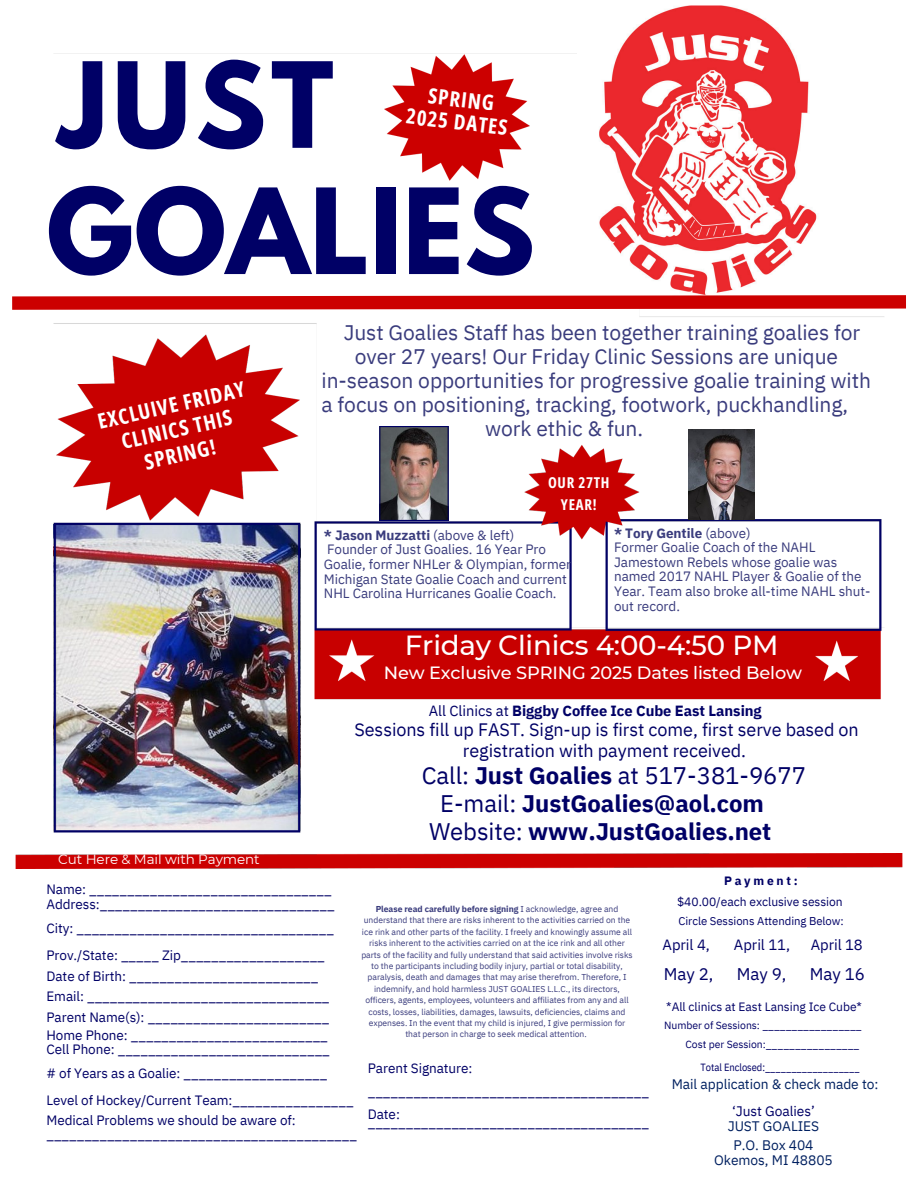
<style>
.page{position:relative;width:918px;height:1188px;background:#fff}
.page>*{position:absolute;margin:0;border:0;box-sizing:border-box;transform-origin:0 0}
.t1{font:700 105px "League Spartan";letter-spacing:.005em;color:#006}
.t2{font:500 27.6px "Montserrat";letter-spacing:-.005em;color:#fff}
.t3{font:700 24px "IBM Plex Sans";letter-spacing:-.005em;color:#006}
.t4{font:24px "IBM Plex Sans";letter-spacing:-.005em;color:#006}
.t5{font:21px/23.7px "IBM Plex Sans";letter-spacing:-.005em;color:#3a3c7d}
.t6{font:700 21px/24.8px "Open Sans Condensed";color:#fff;text-align:center}
.t7{font:18px/20.2px "IBM Plex Sans";letter-spacing:-.005em;color:#006;text-align:center}
.t8{font:500 17.7px "Montserrat";letter-spacing:-.005em;color:#fff}
.t9{font:16.95px "IBM Plex Sans";letter-spacing:-.005em;color:#006}
.t10{font:700 15px "Open Sans Condensed";letter-spacing:.045em;color:#fff}
.t11{font:14.85px "IBM Plex Sans";letter-spacing:-.005em;color:#006}
.t12{font:700 14.7px "IBM Plex Sans";letter-spacing:-.005em;color:#006}
.t13{font:13.8px "IBM Plex Sans";letter-spacing:-.005em;color:#002060}
.t14{font:13.8px "IBM Plex Sans";letter-spacing:-.005em;color:#006}
.t15{font:13.5px "IBM Plex Sans";letter-spacing:-.005em;color:#006}
.t16{font:13.5px/14.7px "IBM Plex Sans";letter-spacing:-.005em;color:#3a3c7d}
.t17{font:700 13.5px "IBM Plex Sans";letter-spacing:-.005em;color:#3a3c7d}
.t18{font:13.5px "Montserrat";letter-spacing:-.005em;color:#fff}
.t19{font:12px "IBM Plex Sans";letter-spacing:-.005em;color:#006}
.t20{font:700 12px "IBM Plex Sans";letter-spacing:.23em;color:#006}
.t21{font:11.4px "IBM Plex Sans";letter-spacing:-.005em;color:#006}
.t22{font:10.5px "IBM Plex Sans";letter-spacing:-.005em;color:#006}
.t23{font:10.5px "IBM Plex Sans Cond";letter-spacing:-.005em;color:#006}
.t24{font:8.55px/11.4px "IBM Plex Sans";letter-spacing:-.005em;color:#3a3c7d;text-align:center}
.s1{font-weight:400}
.s2{font-weight:700}
</style>
<div class="page">
<img style="left:15px;top:854px;width:888px;height:14px">
<img style="left:599px;top:5px;width:218px;height:290px">
<svg style="left:12px;top:295px;width:894px;height:15px;background:#d11b1b"></svg>
<img style="left:53px;top:334px;width:248px;height:499px">
<img style="left:385px;top:55px;width:145px;height:126px">
<img style="left:314px;top:437px;width:570px;height:263px">
<img style="left:688px;top:429px;width:67px;height:90px">
<img style="left:380px;top:426px;width:68px;height:95px">
<p class="t1" style="left:58px;top:53px;width:277px">JUST</p>
<h3 class="t1" style="left:46px;top:180px;width:490px">GOALIES</h3>
<p class="t6" style="left:430px;top:83px;width:68px;rotate:7deg">SPRING</p>
<p class="t6" style="left:408px;top:103px;width:103px;rotate:7deg">2025 DATES</p>
<h4 class="t6" style="left:95px;top:410px;width:152px;rotate:-13deg">EXCLUIVE FRIDAY<br>CLINICS THIS<br>SPRING!</h4>
<p class="t18" style="left:58px;top:851px;width:203px">Cut Here &amp; Mail with Payment</p>
<h3 class="t5" style="left:344px;top:320px;width:518px">Just Goalies Staff has been together training goalies for</h3>
<h1 class="t5" style="left:355px;top:344px;width:485px">over 27 years! Our Friday Clinic Sessions are unique</h1>
<h1 class="t5" style="left:322px;top:368px;width:551px">in-season opportunities for progressive goalie training with a focus on positioning, tracking, footwork, puckhandling,</h1>
<h4 class="t5" style="left:485px;top:417px;width:160px">work ethic &amp; fun.</h4>
<h4 class="t10" style="left:548px;top:472px;width:63px">OUR 27TH</h4>
<h4 class="t10" style="left:561px;top:494px;width:37px">YEAR!</h4>
<h3 class="t17" style="left:324px;top:526px;width:192px">* Jason Muzzatti <span class="s1">(above &amp; left)</span></h3>
<p class="t16" style="left:324px;top:542px;width:249px">Founder of Just Goalies. 16 Year Pro Goalie, former NHLer &amp; Olympian, former Michigan State Goalie Coach and current NHL Carolina Hurricanes Goalie Coach.</p>
<p class="t17" style="left:614px;top:524px;width:138px">* Tory Gentile <span class="s1">(above)</span></p>
<p class="t16" style="left:614px;top:540px;width:258px">Former Goalie Coach of the NAHL<br>Jamestown Rebels whose goalie was named 2017 NAHL Player &amp; Goalie of the<br>Year. Team also broke all-time NAHL shut&shy;out record.</p>
<p class="t2" style="left:405px;top:628px;width:375px">Friday Clinics 4:00-4:50 PM</p>
<p class="t8" style="left:384px;top:662px;width:420px">New Exclusive SPRING 2025 Dates listed Below</p>
<p class="t12" style="left:429px;top:701px;width:334px"><span class="s1">All Clinics at</span> Biggby Coffee Ice Cube East Lansing</p>
<p class="t7" style="left:354px;top:719px;width:506px">Sessions fill up FAST. Sign-up is first come, first serve based on registration with payment received.</p>
<p class="t4" style="left:422px;top:760px;width:386px">Call: <span class="s2">Just Goalies</span> at 517-381-9677</p>
<p class="t3" style="left:440px;top:788px;width:325px"><span class="s1">E-mail:</span> JustGoalies@aol.com</p>
<p class="t3" style="left:429px;top:815px;width:344px"><span class="s1">Website:</span> www.JustGoalies.net</p>
<p class="t15" style="left:46px;top:880px;width:287px">Name: ________________________________</p>
<p class="t15" style="left:46px;top:895px;width:290px">Address:_______________________________</p>
<p class="t15" style="left:46px;top:919px;width:289px">City: __________________________________</p>
<p class="t24" style="left:361px;top:903px;width:273px"><span class="s2">Please read carefully before signing</span> I acknowledge, agree and understand that there are risks inherent to the activities carried on the ice rink and other parts of the facility. I freely and knowingly assume all risks inherent to the activities carried on at the ice rink and all other parts of the facility and fully understand that said activities involve risks to the participants including bodily injury, partial or total disability, paralysis, death and damages that may arise therefrom. Therefore, I indemnify, and hold harmless JUST GOALIES L.L.C., its directors, officers, agents, employees, volunteers and affiliates from any and all costs, losses, liabilities, damages, lawsuits, deficiencies, claims and expenses. In the event that my child is injured, I give permission for that person in charge to seek medical attention.</p>
<p class="t15" style="left:46px;top:946px;width:280px">Prov./State: _____ Zip___________________</p>
<h6 class="t15" style="left:46px;top:967px;width:273px">Date of Birth: _________________________</h6>
<h2 class="t15" style="left:46px;top:988px;width:285px">Email: ________________________________</h2>
<h2 class="t15" style="left:46px;top:1008px;width:285px">Parent Name(s): ________________________</h2>
<h2 class="t15" style="left:46px;top:1026px;width:283px">Home Phone: __________________________</h2>
<p class="t15" style="left:46px;top:1041px;width:285px">Cell Phone: ____________________________</p>
<p class="t15" style="left:46px;top:1064px;width:283px"># of Years as a Goalie: ___________________</p>
<p class="t15" style="left:46px;top:1091px;width:309px">Level of Hockey/Current Team:________________</p>
<p class="t15" style="left:46px;top:1111px;width:251px">Medical Problems we should be aware of:</p>
<p class="t15" style="left:46px;top:1125px;width:312px">_________________________________________</p>
<p class="t15" style="left:368px;top:1059px;width:106px">Parent Signature:</p>
<p class="t15" style="left:368px;top:1082px;width:283px">_____________________________________</p>
<p class="t15" style="left:368px;top:1105px;width:34px">Date:</p>
<p class="t15" style="left:368px;top:1113px;width:283px">_____________________________________</p>
<p class="t20" style="left:724px;top:872px;width:75px">Payment:</p>
<p class="t19" style="left:677px;top:894px;width:167px">$40.00/each exclusive session</p>
<h5 class="t21" style="left:678px;top:914px;width:167px">Circle Sessions Attending Below:</h5>
<p class="t11" style="left:663px;top:935px;width:49px">April 4,</p>
<p class="t11" style="left:734px;top:935px;width:58px">April 11,</p>
<p class="t11" style="left:811px;top:935px;width:54px">April 18</p>
<p class="t9" style="left:664px;top:963px;width:51px">May 2,</p>
<p class="t9" style="left:737px;top:963px;width:51px">May 9,</p>
<p class="t9" style="left:810px;top:963px;width:57px">May 16</p>
<p class="t19" style="left:666px;top:998px;width:197px">*All clinics at East Lansing Ice Cube*</p>
<p class="t22" style="left:664px;top:1018px;width:199px">Number of Sessions: _________________</p>
<p class="t22" style="left:685px;top:1037px;width:176px">Cost per Session:________________</p>
<p class="t23" style="left:701px;top:1060px;width:161px">Total Enclosed:__________________</p>
<p class="t13" style="left:672px;top:1075px;width:208px">Mail application &amp; check made to:</p>
<p class="t14" style="left:732px;top:1102px;width:84px">‘Just Goalies’</p>
<p class="t13" style="left:728px;top:1117px;width:93px">JUST GOALIES</p>
<p class="t13" style="left:733px;top:1136px;width:82px">P.O. Box 404</p>
<p class="t13" style="left:714px;top:1150px;width:120px">Okemos, MI 48805</p>
</div>
